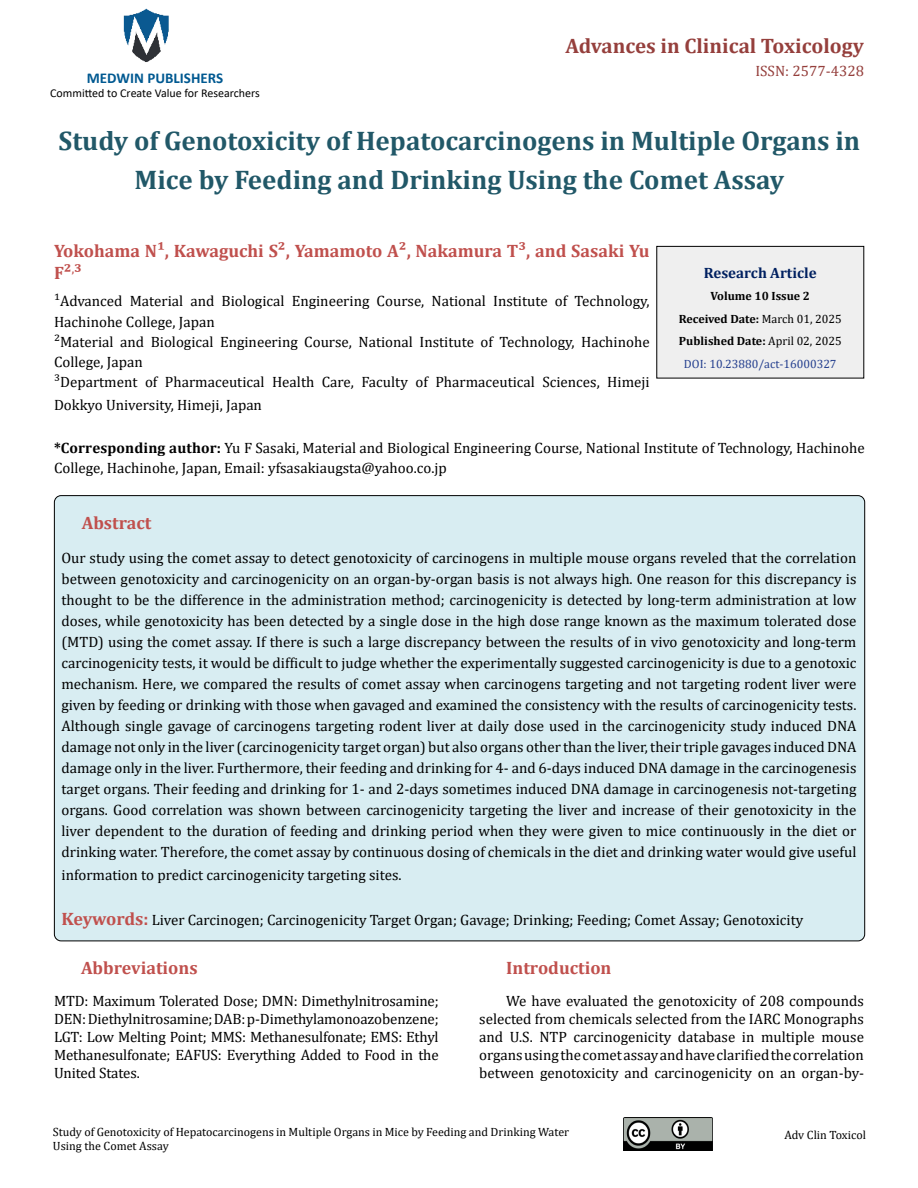
<style>
.page{position:relative;width:918px;height:1188px;background:#fff}
.page>*{position:absolute;margin:0;border:0;box-sizing:border-box;transform-origin:0 0}
.t1{font:700 27px/39px "Cambria";color:#215868;text-align:center}
.t2{font:700 21px "Cambria";color:#953f3c}
.Medwin_Header-1{font:700 18px/22.5px "Cambria";color:#c0504d}
.Medwin_Paragraph{font:15px/21px "Cambria";color:#000}
.Medwin_Paragraph_2{font:15px/18px "Cambria";letter-spacing:-.01em;color:#000;text-align:justify}
.t3{font:700 15px "Calibri";color:#005991}
.t4{font:700 15px "Cambria";color:#002060}
.t5{font:15px "Cambria";color:#953f3c}
.t6{font:12px/14.4px "Cambria";color:#000}
.t7{font:700 12px "Cambria";color:#000}
.t8{font:12px "Calibri";color:#000}
.t9{font:12px "Cambria";color:#25408f}
.s1{font-weight:700}
.s2{font-weight:400}
.s3{font-weight:700;font-size:18px;color:#c0504d}
</style>
<div class="page">
<img style="left:123px;top:8px;width:46px;height:54px">
<img style="left:624px;top:1117px;width:88px;height:34px">
<div style="left:657px;top:246px;width:207px;height:132px;background:#efefef"></div>
<div style="left:656px;top:246px;width:208px;height:132px;border:1px solid #000"></div>
<div style="left:54px;top:496px;width:811px;height:445px;background:#d8edf2;border-radius:7px"></div>
<p class="t3" style="left:87px;top:67px;width:138px">MEDWIN PUBLISHERS</p>
<p class="t8" style="left:50px;top:85px;width:211px">Committed to Create Value for Researchers</p>
<h2 class="t2" style="left:565px;top:31px;width:300px">Advances in Clinical Toxicology</h2>
<p class="t5" style="left:755px;top:62px;width:110px">ISSN: 2577-4328</p>
<p class="t1" style="left:59px;top:120px;width:803px">Study of Genotoxicity of Hepatocarcinogens in Multiple Organs in<br>Mice by Feeding and Drinking Using the Comet Assay</p>
<p class="Medwin_Header-1" style="left:54px;top:239px;width:597px">Yokohama N¹, Kawaguchi S², Yamamoto A², Nakamura T³, and Sasaki Yu<br>F²<sup>,</sup>³</p>
<p class="Medwin_Paragraph" style="left:54px;top:291px;width:597px;line-height:20.2px">¹Advanced Material and Biological Engineering Course, National Institute of Technology,<br>Hachinohe College, Japan</p>
<p class="Medwin_Paragraph" style="left:54px;top:332px;width:597px;line-height:20.2px">²Material and Biological Engineering Course, National Institute of Technology, Hachinohe<br>College, Japan</p>
<p class="Medwin_Paragraph" style="left:54px;top:371px;width:597px;line-height:22.5px">³Department of Pharmaceutical Health Care, Faculty of Pharmaceutical Sciences, Himeji<br>Dokkyo University, Himeji, Japan</p>
<p class="Medwin_Paragraph" style="left:54px;top:437px;width:812px;line-height:20.2px"><span class="s1">*Corresponding author:</span> Yu F Sasaki, Material and Biological Engineering Course, National Institute of Technology, Hachinohe<br>College, Hachinohe, Japan, Email: yfsasakiaugsta@yahoo.co.jp</p>
<p class="t4" style="left:704px;top:262px;width:114px">Research Article</p>
<p class="t7" style="left:711px;top:288px;width:101px">Volume 10 Issue 2</p>
<p class="t7" style="left:679px;top:310px;width:165px">Received Date: <span class="s2">March 01, 2025</span></p>
<p class="t7" style="left:679px;top:333px;width:164px">Published Date: <span class="s2">April 02, 2025</span></p>
<p class="t9" style="left:684px;top:357px;width:154px">DOI: 10.23880/act-16000327</p>
<p class="Medwin_Header-1" style="left:82px;top:511px;width:71px">Abstract</p>
<p class="Medwin_Paragraph" style="left:62px;top:547px;width:797px;text-align:justify">Our study using the comet assay to detect genotoxicity of carcinogens in multiple mouse organs reveled that the correlation between genotoxicity and carcinogenicity on an organ-by-organ basis is not always high. One reason for this discrepancy is thought to be the difference in the administration method; carcinogenicity is detected by long-term administration at low doses, while genotoxicity has been detected by a single dose in the high dose range known as the maximum tolerated dose (MTD) using the comet assay. If there is such a large discrepancy between the results of in vivo genotoxicity and long-term carcinogenicity tests, it would be difficult to judge whether the experimentally suggested carcinogenicity is due to a genotoxic mechanism. Here, we compared the results of comet assay when carcinogens targeting and not targeting rodent liver were given by feeding or drinking with those when gavaged and examined the consistency with the results of carcinogenicity tests.<br>Although single gavage of carcinogens targeting rodent liver at daily dose used in the carcinogenicity study induced DNA damage not only in the liver (carcinogenicity target organ) but also organs other than the liver, their triple gavages induced DNA damage only in the liver. Furthermore, their feeding and drinking for 4- and 6-days induced DNA damage in the carcinogenesis target organs. Their feeding and drinking for 1- and 2-days sometimes induced DNA damage in carcinogenesis not-targeting organs. Good correlation was shown between carcinogenicity targeting the liver and increase of their genotoxicity in the liver dependent to the duration of feeding and drinking period when they were given to mice continuously in the diet or drinking water. Therefore, the comet assay by continuous dosing of chemicals in the diet and drinking water would give useful</p>
<p class="Medwin_Paragraph" style="left:62px;top:864px;width:342px">information to predict carcinogenicity targeting sites.</p>
<p class="Medwin_Paragraph" style="left:62px;top:909px;width:743px"><span class="s3">Keywords:</span> Liver Carcinogen; Carcinogenicity Target Organ; Gavage; Drinking; Feeding; Comet Assay; Genotoxicity</p>
<p class="Medwin_Header-1" style="left:81px;top:956px;width:118px">Abbreviations</p>
<p class="Medwin_Paragraph_2" style="left:54px;top:991px;width:386px">MTD: Maximum Tolerated Dose; DMN: Dimethylnitrosamine; DEN: Diethylnitrosamine; DAB: p-Dimethylamonoazobenzene; LGT: Low Melting Point; MMS: Methanesulfonate; EMS: Ethyl Methanesulfonate; EAFUS: Everything Added to Food in the United States.</p>
<p class="Medwin_Header-1" style="left:506px;top:956px;width:107px">Introduction</p>
<p class="Medwin_Paragraph" style="left:479px;top:991px;width:386px;line-height:18px;text-align:justify;text-indent:27px">We have evaluated the genotoxicity of 208 compounds selected from chemicals selected from the IARC Monographs and U.S. NTP carcinogenicity database in multiple mouse organs using the comet assay and have clarified the correlation between genotoxicity and carcinogenicity on an organ-by-</p>
<p class="t6" style="left:53px;top:1125px;width:518px">Study of Genotoxicity of Hepatocarcinogens in Multiple Organs in Mice by Feeding and Drinking Water<br>Using the Comet Assay</p>
<p class="t6" style="left:784px;top:1128px;width:83px">Adv Clin Toxicol</p>
</div>
